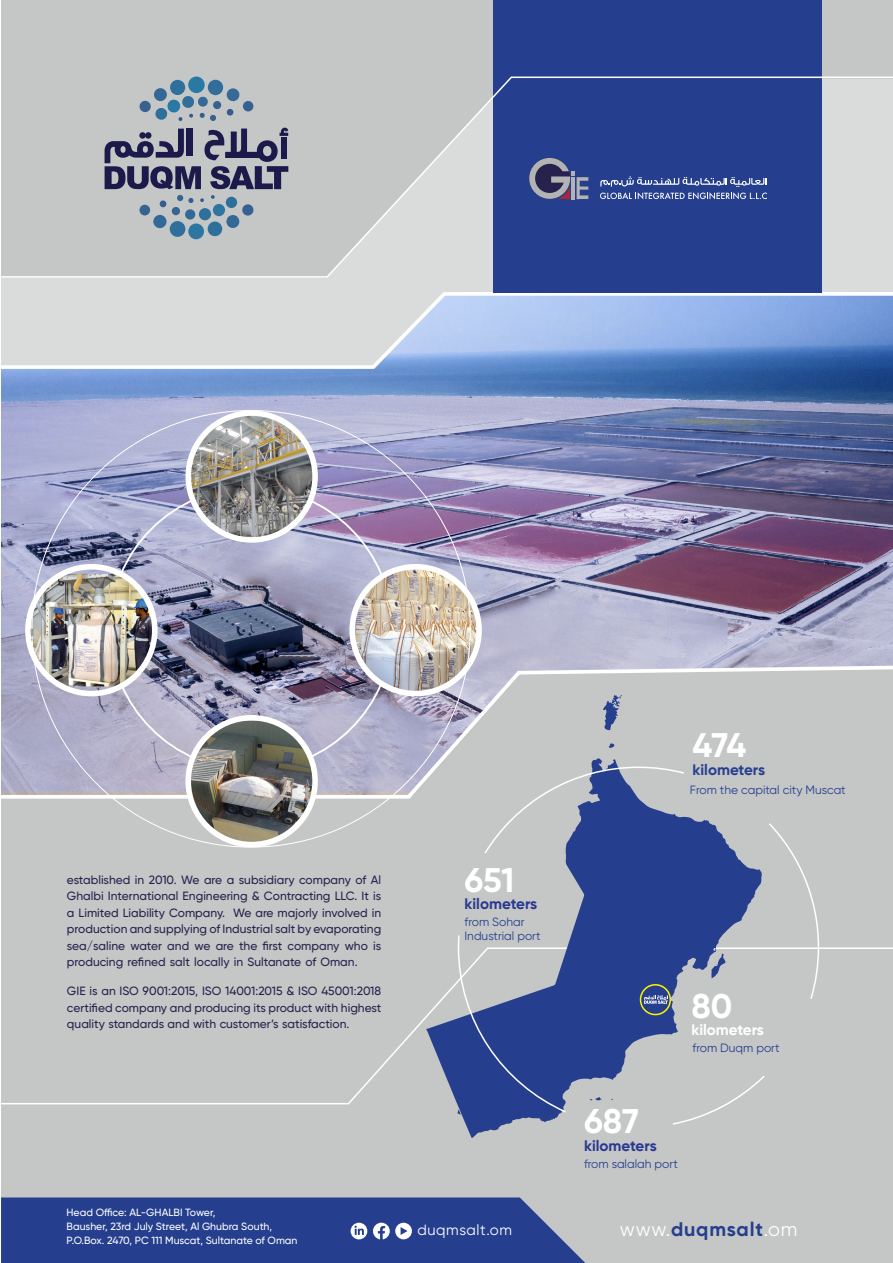
<style>
.page{position:relative;width:893px;height:1263px;background:#fff}
.page>*{position:absolute;margin:0;border:0;box-sizing:border-box;transform-origin:0 0}
.t1{font:700 34.2px "Gilroy";letter-spacing:-.01em;color:#fff}
.t2{font:700 19.65px "Gilroy";letter-spacing:.04em;color:#253f8e}
.t3{font:700 15.15px "Gilroy";color:#283890}
.t4{font:700 15.15px "Gilroy";color:#253f8e}
.t5{font:700 15.15px "Gilroy";color:#fff}
.t6{font:14.85px "Gilroy";letter-spacing:.04em;color:#fff}
.t7{font:500 12px/16.5px "Gilroy";color:#26214d;text-align:justify}
.t8{font:12px/13.5px "Gilroy";color:#253f8e}
.t9{font:500 10.5px/14px "Gilroy";color:#fff}
.s1{font-weight:400;color:#fff}
</style>
<div class="page">
<div style="left:1px;top:0;width:892px;height:1263px;background:#c5c6c6"></div>
<img style="left:1px;top:368px;width:892px;height:429px">
<svg style="left:1px;top:278px;width:892px;height:90px;background:#b5c4de"></svg>
<div style="left:493px;top:0;width:329px;height:292px;background:#253f8e"></div>
<svg style="left:1px;top:947px;width:892px;height:158px"></svg>
<svg style="left:1px;top:76px;width:892px;height:202px"></svg>
<svg style="left:426px;top:758px;width:336px;height:380px"></svg>
<svg style="left:603px;top:695px;width:19px;height:35px"></svg>
<svg style="left:609px;top:743px;width:5px;height:5px"></svg>
<svg style="left:590px;top:1097px;width:11px;height:3px"></svg>
<svg style="left:711px;top:954px;width:15px;height:24px"></svg>
<svg style="left:644px;top:988px;width:24px;height:23px"></svg>
<div style="left:640px;top:984px;width:31px;height:31px;border:2px solid #fff101;border-radius:50%"></div>
<svg style="left:483px;top:766px;width:203px;height:89px"></svg>
<svg style="left:767px;top:823px;width:53px;height:178px"></svg>
<svg style="left:671px;top:1074px;width:95px;height:52px"></svg>
<svg style="left:457px;top:934px;width:110px;height:180px"></svg>
<svg style="left:529px;top:158px;width:59px;height:41px"></svg>
<svg style="left:600px;top:176px;width:167px;height:23px"></svg>
<svg style="left:1px;top:1197px;width:584px;height:66px;background:#324a93"></svg>
<div style="left:188px;top:77px;width:17px;height:16px;background:#287aa5;border-radius:50%"></div>
<div style="left:208px;top:80px;width:15px;height:15px;background:#316e9c;border-radius:50%"></div>
<div style="left:227px;top:88px;width:12px;height:13px;background:#356997;border-radius:50%"></div>
<div style="left:243px;top:101px;width:10px;height:10px;background:#366191;border-radius:50%"></div>
<div style="left:140px;top:101px;width:11px;height:11px;background:#366191;border-radius:50%"></div>
<svg style="left:154px;top:88px;width:13px;height:13px"></svg>
<div style="left:170px;top:80px;width:15px;height:15px;background:#2e709b;border-radius:50%"></div>
<svg style="left:155px;top:95px;width:79px;height:26px"></svg>
<div style="left:242px;top:204px;width:11px;height:12px;background:#366191;border-radius:50%"></div>
<svg style="left:226px;top:215px;width:13px;height:13px"></svg>
<div style="left:208px;top:221px;width:14px;height:15px;background:#2e709b;border-radius:50%"></div>
<svg style="left:188px;top:223px;width:16px;height:16px"></svg>
<svg style="left:170px;top:221px;width:15px;height:16px"></svg>
<div style="left:153px;top:215px;width:13px;height:13px;background:#336998;border-radius:50%"></div>
<div style="left:139px;top:205px;width:11px;height:10px;background:#356493;border-radius:50%"></div>
<div style="left:226px;top:197px;width:11px;height:11px;background:#2e709b;border-radius:50%"></div>
<svg style="left:213px;top:204px;width:12px;height:12px"></svg>
<div style="left:199px;top:208px;width:12px;height:12px;background:#2e709b;border-radius:50%"></div>
<div style="left:185px;top:209px;width:10px;height:11px;background:#336998;border-radius:50%"></div>
<div style="left:172px;top:207px;width:8px;height:8px;background:#356493;border-radius:50%"></div>
<div style="left:160px;top:200px;width:6px;height:7px;background:#325e91;border-radius:50%"></div>
<svg style="left:105px;top:128px;width:183px;height:75px"></svg>
<svg style="left:139px;top:132px;width:7px;height:7px"></svg>
<div style="left:145px;top:132px;width:6px;height:7px;background:#1c194b;border-radius:50%"></div>
<img style="left:188px;top:413px;width:127px;height:127px;border-radius:63px">
<div style="left:185px;top:410px;width:133px;height:133px;border:6px solid #fff;border-radius:50%"></div>
<img style="left:28px;top:574px;width:127px;height:112px">
<div style="left:25px;top:564px;width:133px;height:132px;border:6px solid #fff;border-radius:50%"></div>
<img style="left:188px;top:721px;width:127px;height:123px">
<div style="left:185px;top:715px;width:133px;height:132px;border:6px solid #fff;border-radius:50%"></div>
<img style="left:352px;top:570px;width:127px;height:123px">
<div style="left:349px;top:564px;width:133px;height:132px;border:6px solid #fff;border-radius:50%"></div>
<p class="t7" style="left:67px;top:871px;width:316px">established in 2010. We are a subsidiary company of Al Ghalbi International Engineering &amp; Contracting LLC. It is a Limited Liability Company. We are majorly involved in production and supplying of Industrial salt by evaporating sea/saline water and we are the first company who is producing refined salt locally in Sultanate of Oman.</p>
<p class="t7" style="left:67px;top:983px;width:316px">GIE is an ISO 9001:2015, ISO 14001:2015 &amp; ISO 45001:2018 certified company and producing its product with highest quality standards and with customer’s satisfaction.</p>
<h1 class="t1" style="left:465px;top:858px;width:51px">651</h1>
<p class="t3" style="left:465px;top:894px;width:74px">kilometers</p>
<p class="t8" style="left:465px;top:915px;width:78px">from Sohar<br>Industrial port</p>
<p class="t9" style="left:67px;top:1205px;width:232px">Head Office: AL-GHALBI Tower,<br>Bausher, 23rd July Street, Al Ghubra South,<br>P.O.Box. 2470, PC 111 Muscat, Sultanate of Oman</p>
<p class="t6" style="left:417px;top:1220px;width:96px">duqmsalt.om</p>
<h1 class="t1" style="left:692px;top:724px;width:55px">474</h1>
<p class="t4" style="left:692px;top:760px;width:74px">kilometers</p>
<p class="t8" style="left:690px;top:783px;width:157px">From the capital city Muscat</p>
<h1 class="t1" style="left:691px;top:984px;width:42px">80</h1>
<p class="t5" style="left:691px;top:1021px;width:74px">kilometers</p>
<p class="t8" style="left:692px;top:1041px;width:89px">from Duqm port</p>
<h1 class="t1" style="left:584px;top:1100px;width:56px">687</h1>
<p class="t3" style="left:584px;top:1136px;width:74px">kilometers</p>
<p class="t8" style="left:584px;top:1156px;width:95px">from salalah port</p>
<h2 class="t2" style="left:620px;top:1216px;width:179px"><span class="s1">www.</span>duqmsalt<span class="s1">.om</span></h2>
</div>
